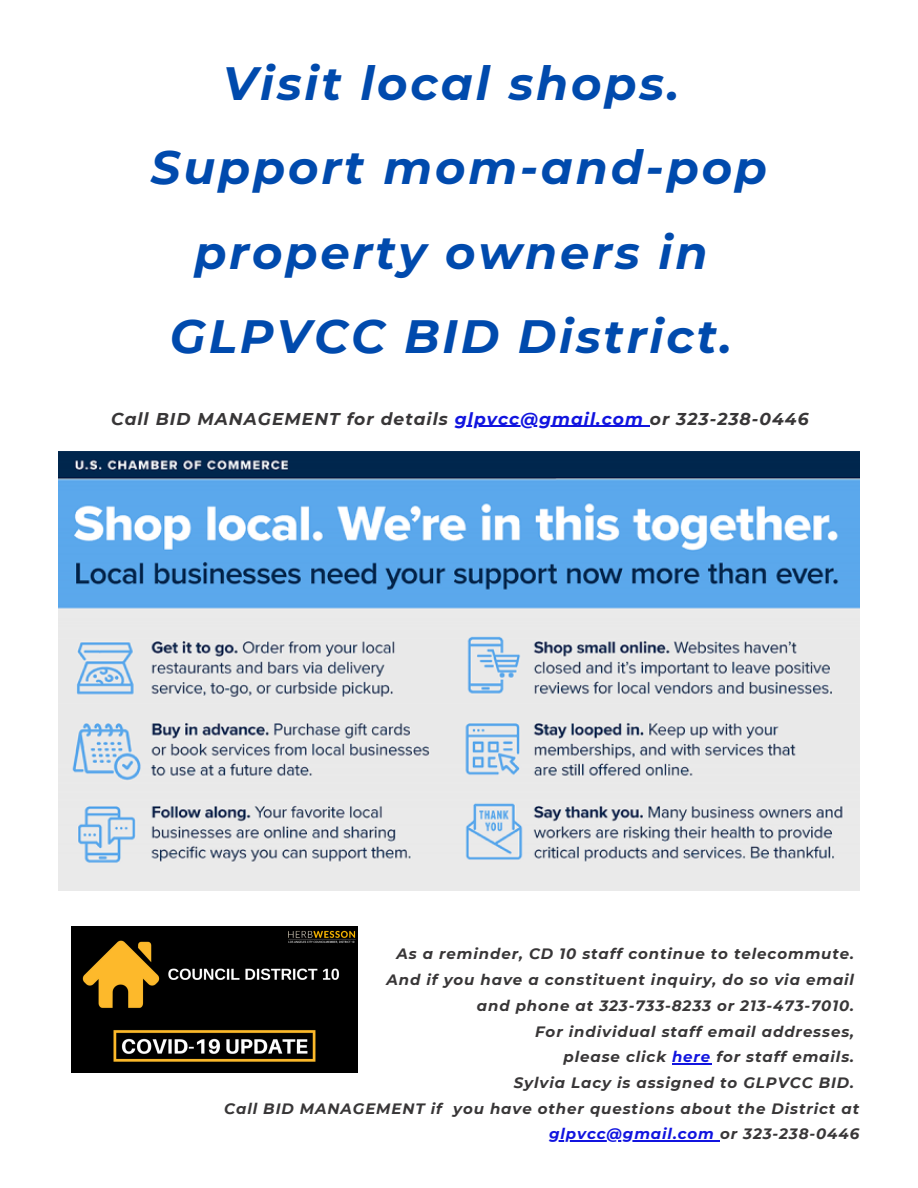
<style>
.page{position:relative;width:918px;height:1188px;background:#fff}
.page>*{position:absolute;margin:0;border:0;box-sizing:border-box;transform-origin:0 0}
.t1{font:italic 700 46.65px/84.3px "Montserrat";letter-spacing:.06em;color:#004aad;text-align:center}
.t2{font:italic 700 17.1px "Montserrat";letter-spacing:.06em;color:#383637}
.t3{font:italic 700 15px "Montserrat";letter-spacing:.06em;color:#383637}
.t4{font:italic 700 15px "Montserrat";letter-spacing:.06em;color:#1114df}
.s1{color:#1114df}
.s2{color:#383637}
</style>
<div class="page">
<img style="left:58px;top:451px;width:801px;height:440px">
<hr style="left:455px;top:426px;width:195px;height:1px;background:#1114df">
<img style="left:71px;top:926px;width:286px;height:146px">
<hr style="left:672px;top:1063px;width:39px;height:1px;background:#1114df">
<hr style="left:549px;top:1140px;width:171px;height:1px;background:#1114df">
<h1 class="t1" style="left:151px;top:41px;width:618px">Visit local shops.<br>Support mom-and-pop property owners in<br>GLPVCC BID District.</h1>
<p class="t2" style="left:111px;top:408px;width:699px">Call BID MANAGEMENT for details <span class="s1">glpvcc@gmail.com</span> or 323-238-0446</p>
<p class="t3" style="left:396px;top:945px;width:459px">As a reminder, CD 10 staff continue to telecommute.</p>
<p class="t3" style="left:386px;top:971px;width:469px">And if you have a constituent inquiry, do so via email</p>
<p class="t3" style="left:477px;top:996px;width:379px">and phone at 323-733-8233 or 213-473-7010.</p>
<p class="t3" style="left:535px;top:1022px;width:320px">For individual staff email addresses,</p>
<p class="t3" style="left:564px;top:1048px;width:292px">please click <span class="s1">here</span> for staff emails.</p>
<p class="t3" style="left:514px;top:1073px;width:342px">Sylvia Lacy is assigned to GLPVCC BID.</p>
<p class="t3" style="left:224px;top:1099px;width:637px">Call BID MANAGEMENT if you have other questions about the District at</p>
<p class="t4" style="left:549px;top:1125px;width:312px">glpvcc@gmail.com <span class="s2">or 323-238-0446</span></p>
</div>
